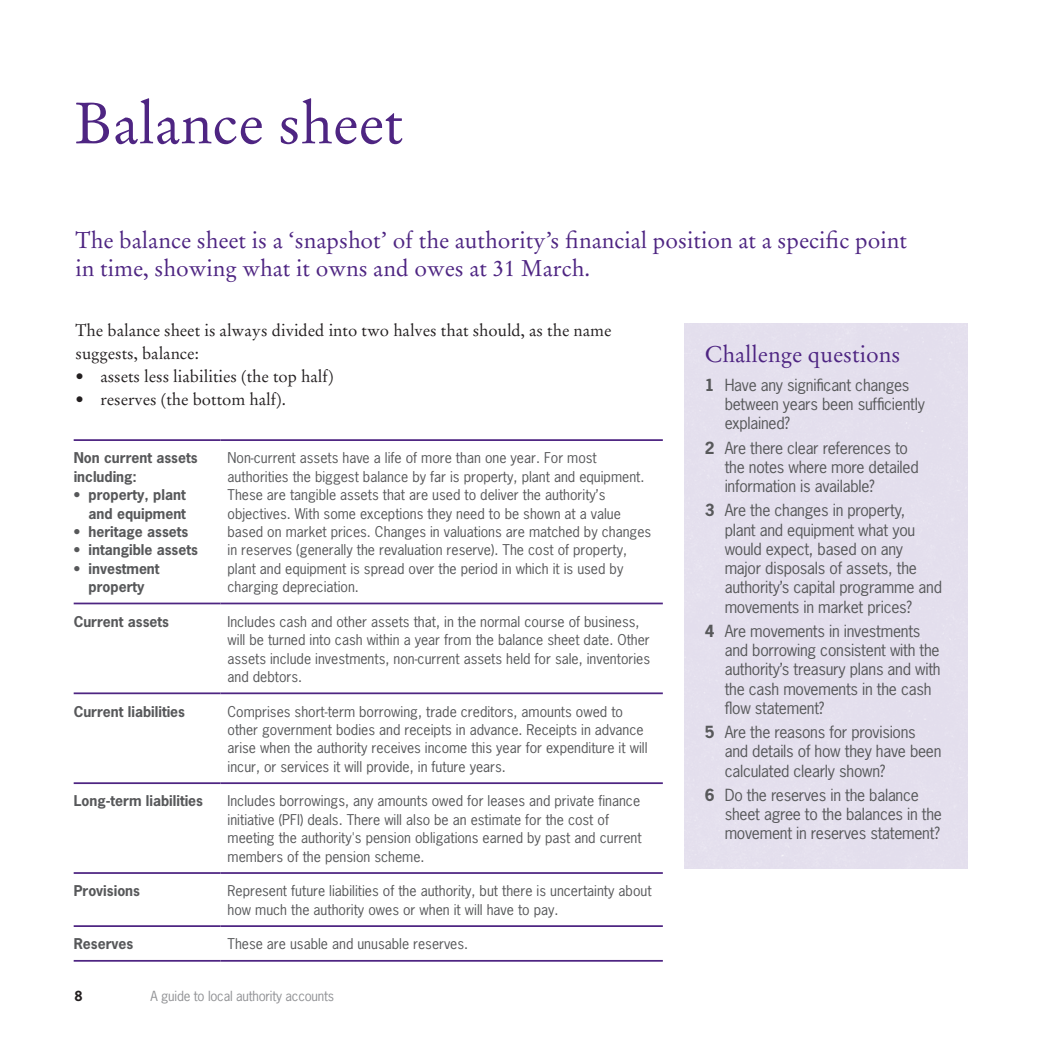
<style>
.page{position:relative;width:1042px;height:1042px;background:#fff}
.page>*{position:absolute;margin:0;border:0;box-sizing:border-box;transform-origin:0 0}
.A_Heading{font:57.75px "Stempel Garamond LT Std";color:#4e2582}
.Intro_text_-_GT_purp{font:22.75px/28px "Stempel Garamond LT Std";color:#4e2582}
.F_Medium_copy{font:22.75px "Stempel Garamond LT Std";color:#4e2582}
.C_Body_copy{font:16.62px/22.8px "Stempel Garamond LT Std";color:#231f20}
.News_Gothic_8pt_bull{font:15.75px/19.2px "News Gothic Std";letter-spacing:-.015em;color:#57585a}
.charts{font:14px/18.4px "News Gothic Std";color:#57585a}
.charts-2{font:700 14px/18.4px "News Gothic Std";color:#57585a}
.t1{font:13.12px "News Gothic Std";letter-spacing:-.015em;color:#919295}
.t2{font:700 13.12px "News Gothic Std";color:#231f20}
.s1{font-weight:700}
</style>
<div class="page">
<img style="left:73px;top:323px;width:895px;height:639px">
<hr style="left:74px;top:439px;width:147px;height:2px;background:#4e2582">
<hr style="left:220px;top:439px;width:443px;height:2px;background:#4e2582">
<hr style="left:74px;top:602px;width:147px;height:2px;background:#4e2582">
<hr style="left:220px;top:602px;width:443px;height:2px;background:#4e2582">
<hr style="left:74px;top:692px;width:147px;height:2px;background:#4e2582">
<hr style="left:220px;top:692px;width:443px;height:2px;background:#4e2582">
<hr style="left:74px;top:782px;width:147px;height:2px;background:#4e2582">
<hr style="left:220px;top:782px;width:443px;height:2px;background:#4e2582">
<hr style="left:74px;top:872px;width:147px;height:2px;background:#4e2582">
<hr style="left:220px;top:872px;width:443px;height:2px;background:#4e2582">
<hr style="left:74px;top:925px;width:147px;height:2px;background:#4e2582">
<hr style="left:220px;top:925px;width:443px;height:2px;background:#4e2582">
<hr style="left:74px;top:960px;width:147px;height:1px;background:#4e2582">
<hr style="left:220px;top:960px;width:443px;height:1px;background:#4e2582">
<p class="A_Heading" style="left:74px;top:89px;width:330px">Balance sheet</p>
<p class="Intro_text_-_GT_purp" style="left:76px;top:227px;width:833px">The balance sheet is a ‘snapshot’ of the authority’s financial position at a specific point in time, showing what it owns and owes at 31 March.</p>
<p class="C_Body_copy" style="left:76px;top:319px;width:537px">The balance sheet is always divided into two halves that should, as the name suggests, balance:</p>
<p class="C_Body_copy" style="left:76px;top:365px;width:260px">• assets less liabilities (the top half)</p>
<p class="C_Body_copy" style="left:76px;top:387px;width:212px">• reserves (the bottom half).</p>
<p class="charts-2" style="left:74px;top:449px;width:125px">Non current assets including:</p>
<p class="charts-2" style="left:74px;top:485px;width:114px;text-align:right">• property, plant and equipment</p>
<p class="charts-2" style="left:74px;top:522px;width:116px">• heritage assets</p>
<p class="charts-2" style="left:74px;top:540px;width:126px">• intangible assets</p>
<p class="charts-2" style="left:74px;top:559px;width:87px;text-align:center">• investment property</p>
<p class="charts" style="left:228px;top:449px;width:425px">Non-current assets have a life of more than one year. For most authorities the biggest balance by far is property, plant and equipment.<br>These are tangible assets that are used to deliver the authority’s objectives. With some exceptions they need to be shown at a value based on market prices. Changes in valuations are matched by changes in reserves (generally the revaluation reserve). The cost of property, plant and equipment is spread over the period in which it is used by charging depreciation.</p>
<p class="charts-2" style="left:74px;top:612px;width:97px">Current assets</p>
<p class="charts" style="left:228px;top:612px;width:424px">Includes cash and other assets that, in the normal course of business, will be turned into cash within a year from the balance sheet date. Other assets include investments, non-current assets held for sale, inventories and debtors.</p>
<p class="charts-2" style="left:74px;top:702px;width:113px">Current liabilities</p>
<p class="charts" style="left:228px;top:702px;width:421px">Comprises short-term borrowing, trade creditors, amounts owed to other government bodies and receipts in advance. Receipts in advance arise when the authority receives income this year for expenditure it will incur, or services it will provide, in future years.</p>
<p class="charts-2" style="left:74px;top:792px;width:131px">Long-term liabilities</p>
<p class="charts" style="left:228px;top:792px;width:416px">Includes borrowings, any amounts owed for leases and private finance initiative (PFI) deals. There will also be an estimate for the cost of meeting the authority's pension obligations earned by past and current members of the pension scheme.</p>
<p class="charts-2" style="left:74px;top:881px;width:68px">Provisions</p>
<p class="charts" style="left:228px;top:882px;width:426px">Represent future liabilities of the authority, but there is uncertainty about how much the authority owes or when it will have to pay.</p>
<p class="charts-2" style="left:74px;top:934px;width:61px">Reserves</p>
<p class="charts" style="left:228px;top:935px;width:242px">These are usable and unusable reserves.</p>
<p class="t2" style="left:74px;top:987px;width:10px">8</p>
<p class="t1" style="left:150px;top:987px;width:185px">A guide to local authority accounts</p>
<p class="F_Medium_copy" style="left:705px;top:340px;width:197px">Challenge questions</p>
<p class="News_Gothic_8pt_bull" style="left:725px;top:375px;width:202px;text-indent:-20px"><span class="s1">1</span> Have any significant changes between years been sufficiently explained?</p>
<p class="News_Gothic_8pt_bull" style="left:725px;top:438px;width:195px;text-indent:-20px"><span class="s1">2</span> Are there clear references to the notes where more detailed information is available?</p>
<p class="News_Gothic_8pt_bull" style="left:725px;top:501px;width:219px;text-indent:-20px"><span class="s1">3</span> Are the changes in property,<br>plant and equipment what you would expect, based on any major disposals of assets, the authority’s capital programme and movements in market prices?</p>
<p class="News_Gothic_8pt_bull" style="left:725px;top:621px;width:217px;text-indent:-20px"><span class="s1">4</span> Are movements in investments and borrowing consistent with the authority’s treasury plans and with the cash movements in the cash flow statement?</p>
<p class="News_Gothic_8pt_bull" style="left:725px;top:722px;width:218px;text-indent:-20px"><span class="s1">5</span> Are the reasons for provisions and details of how they have been calculated clearly shown?</p>
<p class="News_Gothic_8pt_bull" style="left:725px;top:785px;width:219px;text-indent:-20px"><span class="s1">6</span> Do the reserves in the balance sheet agree to the balances in the movement in reserves statement?</p>
</div>
